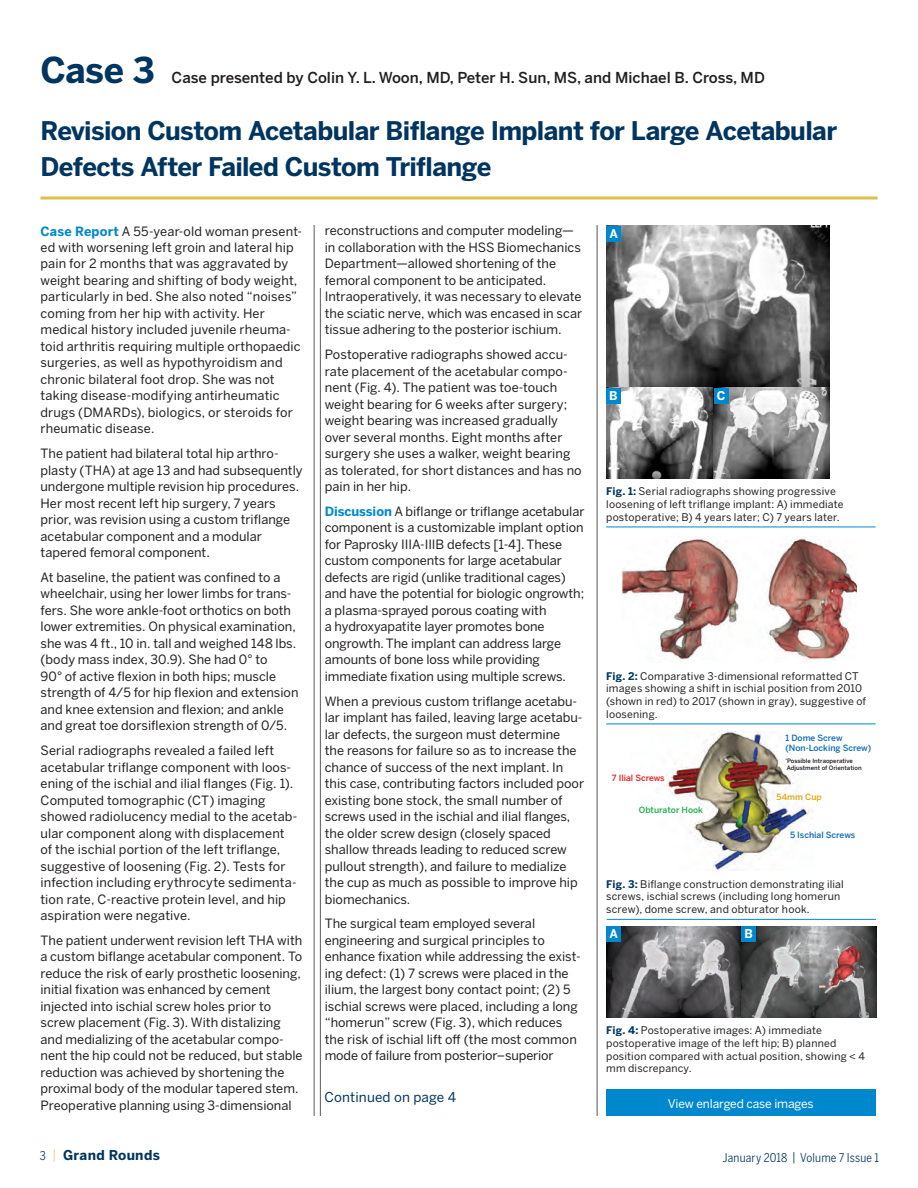
<style>
.page{position:relative;width:918px;height:1188px;background:#fff}
.page>*{position:absolute;margin:0;border:0;box-sizing:border-box;transform-origin:0 0}
._1_Headline{font:700 35.25px "Benton Sans";color:#003560}
._1_Headline-2{font:700 25.5px/36px "Benton Sans";letter-spacing:-.025em;color:#003560}
.t1{font:500 15px "Benton Sans";color:#231f20}
.body_copy_final{font:13.5px "Benton Sans";letter-spacing:.01em;color:#003560}
.t2{font:700 13.5px "Benton Sans";letter-spacing:.02em;color:#003560}
.March_bodycopy{font:12.75px/16.5px "Benton Sans";color:#231f20}
.t3{font:12px "Benton Sans Condensed";letter-spacing:.015em;color:#003560}
.t4{font:12px "Benton Sans";letter-spacing:-.01em;color:#fff}
.t5{font:700 12px "Benton Sans";color:#fff}
.body_copy_final-2{font:10.5px/12.6px "Benton Sans";letter-spacing:.015em;color:#231f20}
.t6{font:500 8.55px "Benton Sans";color:#126db7}
.t7{font:500 8.55px "Benton Sans";color:#1db14e}
.t8{font:500 8.55px "Benton Sans";color:#ee2123}
.t9{font:500 8.55px "Benton Sans";color:#e2a612}
.t10{font:500 6px/7.2px "Benton Sans";color:#231f20}
.s1{font-weight:700;color:#0088ce}
.s2{font-weight:700;color:#003560}
.s3{font-weight:300;color:#ddc048}
</style>
<div class="page">
<hr style="left:320px;top:288px;width:1px;height:828px;background:#57585a">
<hr style="left:314px;top:225px;width:1px;height:891px;background:#57585a">
<hr style="left:597px;top:225px;width:1px;height:891px;background:#57585a">
<svg style="left:40px;top:196px;width:838px;height:4px;background:#e5cf75"></svg>
<hr style="left:606px;top:527px;width:270px;height:1px;background:#0088ce">
<img style="left:622px;top:536px;width:235px;height:124px">
<hr style="left:606px;top:724px;width:270px;height:1px;background:#0088ce">
<img style="left:663px;top:731px;width:151px;height:140px">
<hr style="left:607px;top:919px;width:269px;height:1px;background:#0088ce">
<img style="left:606px;top:926px;width:270px;height:91px">
<div style="left:606px;top:926px;width:15px;height:15px;background:#0088ce"></div>
<div style="left:741px;top:926px;width:15px;height:15px;background:#0088ce"></div>
<img style="left:606px;top:226px;width:223px;height:252px">
<div style="left:606px;top:226px;width:15px;height:15px;background:#0088ce"></div>
<div style="left:606px;top:388px;width:15px;height:15px;background:#0088ce"></div>
<div style="left:714px;top:388px;width:15px;height:15px;background:#0088ce"></div>
<div style="left:606px;top:1090px;width:270px;height:26px;background:#0088ce"></div>
<p class="_1_Headline" style="left:40px;top:48px;width:116px">Case 3</p>
<p class="t1" style="left:172px;top:69px;width:595px">Case presented by Colin Y. L. Woon, MD, Peter H. Sun, MS, and Michael B. Cross, MD</p>
<p class="_1_Headline-2" style="left:40px;top:113px;width:798px">Revision Custom Acetabular Biflange Implant for Large Acetabular<br>Defects After Failed Custom Triflange</p>
<p class="March_bodycopy" style="left:40px;top:223px;width:263px"><span class="s1">Case Report</span> A 55-year-old woman present&shy;ed with worsening left groin and lateral hip pain for 2 months that was aggravated by weight bearing and shifting of body weight, particularly in bed. She also noted “noises” coming from her hip with activity. Her medical history included juvenile rheuma&shy;toid arthritis requiring multiple orthopaedic surgeries, as well as hypothyroidism and chronic bilateral foot drop. She was not taking disease-modifying antirheumatic drugs (DMARDs), biologics, or steroids for rheumatic disease.</p>
<p class="March_bodycopy" style="left:40px;top:445px;width:264px">The patient had bilateral total hip arthro&shy;plasty (THA) at age 13 and had subsequently undergone multiple revision hip procedures.<br>Her most recent left hip surgery, 7 years prior, was revision using a custom triflange acetabular component and a modular tapered femoral component.</p>
<p class="March_bodycopy" style="left:40px;top:569px;width:260px">At baseline, the patient was confined to a wheelchair, using her lower limbs for trans&shy;fers. She wore ankle-foot orthotics on both lower extremities. On physical examination, she was 4 ft., 10 in. tall and weighed 148 lbs. (body mass index, 30.9). She had 0° to<br>90° of active flexion in both hips; muscle strength of 4/5 for hip flexion and extension and knee extension and flexion; and ankle and great toe dorsiflexion strength of 0/5.</p>
<p class="March_bodycopy" style="left:40px;top:742px;width:258px">Serial radiographs revealed a failed left acetabular triflange component with loos&shy;ening of the ischial and ilial flanges (Fig. 1).<br>Computed tomographic (CT) imaging showed radiolucency medial to the acetab&shy;ular component along with displacement of the ischial portion of the left triflange, suggestive of loosening (Fig. 2). Tests for infection including erythrocyte sedimenta&shy;tion rate, C-reactive protein level, and hip aspiration were negative.</p>
<p class="March_bodycopy" style="left:40px;top:932px;width:264px">The patient underwent revision left THA with a custom biflange acetabular component. To reduce the risk of early prosthetic loosening, initial fixation was enhanced by cement injected into ischial screw holes prior to screw placement (Fig. 3). With distalizing and medializing of the acetabular compo&shy;nent the hip could not be reduced, but stable reduction was achieved by shortening the proximal body of the modular tapered stem.<br>Preoperative planning using 3-dimensional</p>
<p class="March_bodycopy" style="left:325px;top:223px;width:259px">reconstructions and computer modeling— in collaboration with the HSS Biomechanics Department—allowed shortening of the femoral component to be anticipated.<br>Intraoperatively, it was necessary to elevate the sciatic nerve, which was encased in scar tissue adhering to the posterior ischium.</p>
<p class="March_bodycopy" style="left:325px;top:346px;width:258px">Postoperative radiographs showed accu&shy;rate placement of the acetabular compo&shy;nent (Fig. 4). The patient was toe-touch weight bearing for 6 weeks after surgery; weight bearing was increased gradually over several months. Eight months after surgery she uses a walker, weight bearing as tolerated, for short distances and has no pain in her hip.</p>
<p class="March_bodycopy" style="left:325px;top:503px;width:261px"><span class="s1">Discussion</span> A biflange or triflange acetabular component is a customizable implant option for Paprosky IIIA-IIIB defects [1-4]. These custom components for large acetabular defects are rigid (unlike traditional cages) and have the potential for biologic ongrowth; a plasma-sprayed porous coating with<br>a hydroxyapatite layer promotes bone ongrowth. The implant can address large amounts of bone loss while providing immediate fixation using multiple screws.</p>
<p class="March_bodycopy" style="left:325px;top:693px;width:261px">When a previous custom triflange acetabu&shy;lar implant has failed, leaving large acetabu&shy;lar defects, the surgeon must determine<br>the reasons for failure so as to increase the chance of success of the next implant. In this case, contributing factors included poor existing bone stock, the small number of screws used in the ischial and ilial flanges, the older screw design (closely spaced shallow threads leading to reduced screw pullout strength), and failure to medialize the cup as much as possible to improve hip biomechanics.</p>
<p class="March_bodycopy" style="left:325px;top:916px;width:258px">The surgical team employed several engineering and surgical principles to enhance fixation while addressing the exist&shy;ing defect: (1) 7 screws were placed in the ilium, the largest bony contact point; (2) 5 ischial screws were placed, including a long “homerun” screw (Fig. 3), which reduces the risk of ischial lift off (the most common mode of failure from posterior–superior</p>
<p class="body_copy_final" style="left:325px;top:1089px;width:133px">Continued on page 4</p>
<p class="t5" style="left:609px;top:226px;width:10px">A</p>
<p class="t5" style="left:609px;top:389px;width:10px">B</p>
<p class="t5" style="left:717px;top:389px;width:10px">C</p>
<p class="body_copy_final-2" style="left:606px;top:485px;width:239px"><span class="s2">Fig. 1:</span> Serial radiographs showing progressive loosening of left triflange implant: A) immediate postoperative; B) 4 years later; C) 7 years later.</p>
<p class="body_copy_final-2" style="left:606px;top:670px;width:261px"><span class="s2">Fig. 2:</span> Comparative 3-dimensional reformatted CT images showing a shift in ischial position from 2010 (shown in red) to 2017 (shown in gray), suggestive of loosening.</p>
<p class="t8" style="left:612px;top:773px;width:54px">7 Ilial Screws</p>
<p class="t7" style="left:639px;top:805px;width:66px">Obturator Hook</p>
<p class="t6" style="left:785px;top:732px;width:59px">1 Dome Screw</p>
<p class="t6" style="left:785px;top:743px;width:87px">(Non-Locking Screw)</p>
<p class="t10" style="left:785px;top:757px;width:78px"><sup>*</sup>Possible Intraoperative<br>Adjustment of Orientation</p>
<p class="t9" style="left:777px;top:792px;width:47px">54mm Cup</p>
<p class="t6" style="left:790px;top:830px;width:67px">5 Ischial Screws</p>
<p class="body_copy_final-2" style="left:606px;top:878px;width:239px"><span class="s2">Fig. 3:</span> Biflange construction demonstrating ilial screws, ischial screws (including long homerun screw), dome screw, and obturator hook.</p>
<p class="t5" style="left:609px;top:927px;width:10px">A</p>
<p class="t5" style="left:744px;top:927px;width:10px">B</p>
<p class="body_copy_final-2" style="left:606px;top:1024px;width:260px"><span class="s2">Fig. 4:</span> Postoperative images: A) immediate postoperative image of the left hip; B) planned position compared with actual position, showing &lt; 4 mm discrepancy.</p>
<p class="t4" style="left:668px;top:1096px;width:147px">View enlarged case images</p>
<p class="t2" style="left:52px;top:1146px;width:109px"><span class="s3">|</span> Grand Rounds</p>
<p class="t3" style="left:40px;top:1148px;width:8px">3</p>
<p class="t3" style="left:723px;top:1151px;width:158px">January 2018 | Volume 7 Issue 1</p>
</div>
